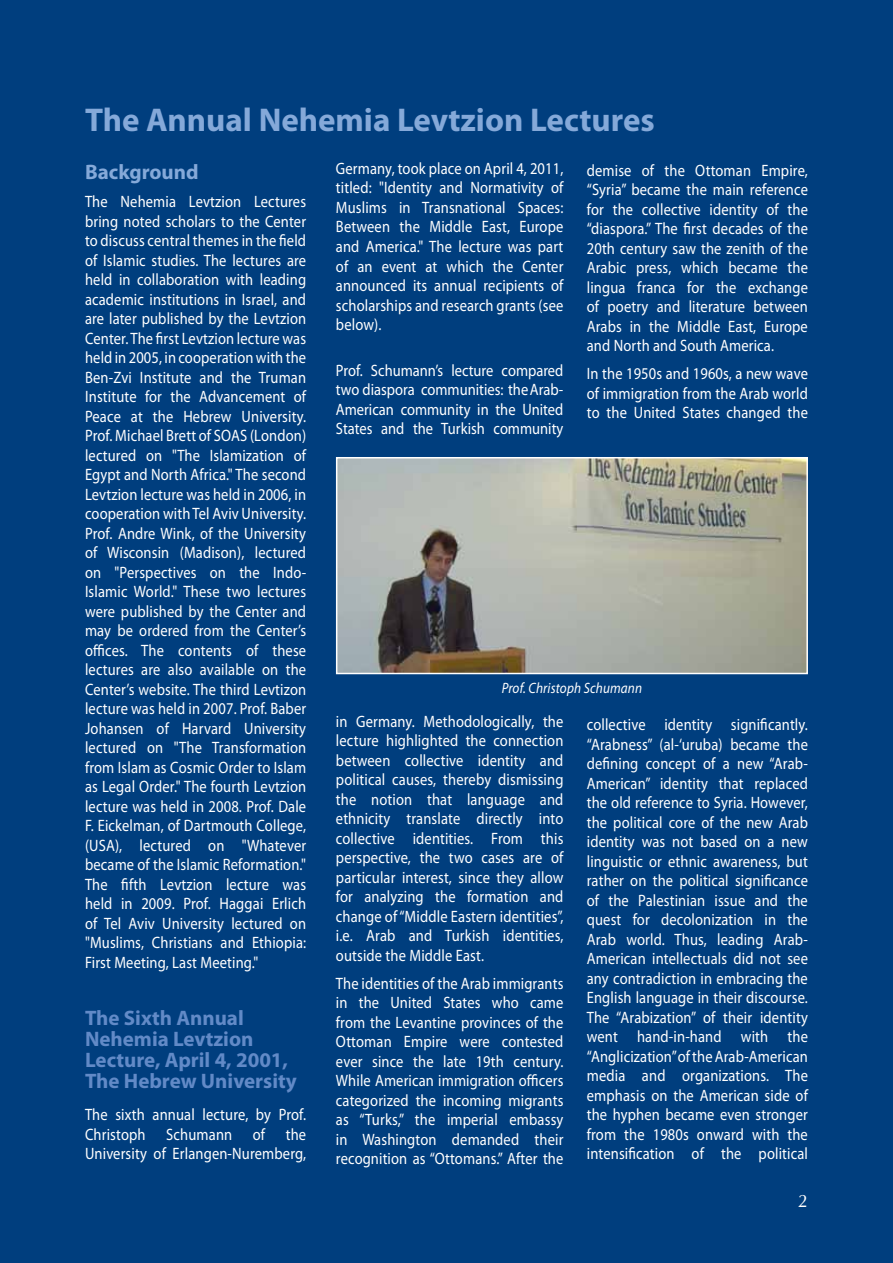
<style>
.page{position:relative;width:893px;height:1263px;background:#003e7e}
.page>*{position:absolute;margin:0;border:0;box-sizing:border-box;transform-origin:0 0}
.t1{font:700 33px "Myriad Pro";color:#85a9d9}
.t2{font:700 21px/21px "Myriad Pro";color:#628ac7}
.t3{font:700 21px "Myriad Pro";color:#85a9d9}
.t4{font:18px "CG Omega";color:#fff}
.t5{font:16.5px/19.5px "Myriad Pro";letter-spacing:.01em;color:#fff;text-align:justify;scale:.88 1}
.t6{font:italic 15px "Myriad Pro";letter-spacing:.01em;color:#fff;scale:.88 1}
</style>
<div class="page">
<img style="left:339px;top:460px;width:466px;height:211px">
<div style="left:336px;top:457px;width:472px;height:217px;border:2px solid #fff"></div>
<h1 class="t1" style="left:85px;top:98px;width:571px">The Annual Nehemia Levtzion Lectures</h1>
<p class="t5" style="left:336px;top:158px;width:260px">Germany, took place on April 4, 2011, titled: "Identity and Normativity of Muslims in Transnational Spaces:<br>Between the Middle East, Europe and America." The lecture was part of an event at which the Center announced its annual recipients of scholarships and research grants (see below).</p>
<p class="t5" style="left:336px;top:360px;width:260px">Prof. Schumann’s lecture compared two diaspora communities: the Arab-American community in the United States and the Turkish community</p>
<p class="t5" style="left:587px;top:160px;width:253px">demise of the Ottoman Empire, “Syria” became the main reference for the collective identity of the “diaspora.” The first decades of the 20th century saw the zenith of the Arabic press, which became the lingua franca for the exchange of poetry and literature between Arabs in the Middle East, Europe and North and South America.</p>
<p class="t5" style="left:587px;top:364px;width:253px">In the 1950s and 1960s, a new wave of immigration from the Arab world to the United States changed the</p>
<p class="t3" style="left:85px;top:158px;width:115px">Background</p>
<p class="t5" style="left:85px;top:192px;width:253px">The Nehemia Levtzion Lectures bring noted scholars to the Center to discuss central themes in the field of Islamic studies. The lectures are held in collaboration with leading academic institutions in Israel, and are later published by the Levtzion Center. The first Levtzion lecture was held in 2005, in cooperation with the Ben-Zvi Institute and the Truman Institute for the Advancement of Peace at the Hebrew University.<br>Prof. Michael Brett of SOAS (London) lectured on "The Islamization of Egypt and North Africa." The second Levtzion lecture was held in 2006, in cooperation with Tel Aviv University.<br>Prof. Andre Wink, of the University of Wisconsin (Madison), lectured on "Perspectives on the Indo-Islamic World." These two lectures were published by the Center and may be ordered from the Center’s offices. The contents of these lectures are also available on the Center’s website. The third Levtizon lecture was held in 2007. Prof. Baber Johansen of Harvard University lectured on "The Transformation from Islam as Cosmic Order to Islam as Legal Order." The fourth Levtzion lecture was held in 2008. Prof. Dale F. Eickelman, of Dartmouth College, (USA), lectured on "Whatever became of the Islamic Reformation." The fifth Levtzion lecture was held in 2009. Prof. Haggai Erlich of Tel Aviv University lectured on "Muslims, Christians and Ethiopia:<br>First Meeting, Last Meeting."</p>
<p class="t2" style="left:85px;top:1007px;width:213px">The Sixth Annual<br>Nehemia Levtzion<br>Lecture, April 4, 2001,<br>The Hebrew University</p>
<p class="t5" style="left:85px;top:1105px;width:253px">The sixth annual lecture, by Prof.<br>Christoph Schumann of the University of Erlangen-Nuremberg,</p>
<p class="t6" style="left:502px;top:679px;width:161px">Prof. Christoph Schumann</p>
<p class="t5" style="left:336px;top:711px;width:260px">in Germany. Methodologically, the lecture highlighted the connection between collective identity and political causes, thereby dismissing the notion that language and ethnicity translate directly into collective identities. From this perspective, the two cases are of particular interest, since they allow for analyzing the formation and change of “Middle Eastern identities”, i.e. Arab and Turkish identities, outside the Middle East.</p>
<p class="t5" style="left:336px;top:973px;width:260px">The identities of the Arab immigrants in the United States who came from the Levantine provinces of the Ottoman Empire were contested ever since the late 19th century.<br>While American immigration officers categorized the incoming migrants as “Turks,” the imperial embassy in Washington demanded their recognition as “Ottomans.” After the</p>
<p class="t5" style="left:587px;top:715px;width:253px">collective identity significantly. “Arabness” (al-‘uruba) became the defining concept of a new “Arab-American” identity that replaced the old reference to Syria. However, the political core of the new Arab identity was not based on a new linguistic or ethnic awareness, but rather on the political significance of the Palestinian issue and the quest for decolonization in the Arab world. Thus, leading Arab-American intellectuals did not see any contradiction in embracing the English language in their discourse.<br>The “Arabization” of their identity went hand-in-hand with the “Anglicization” of the Arab-American media and organizations. The emphasis on the American side of the hyphen became even stronger from the 1980s onward with the intensification of the political</p>
<p class="t4" style="left:798px;top:1190px;width:11px">2</p>
</div>
